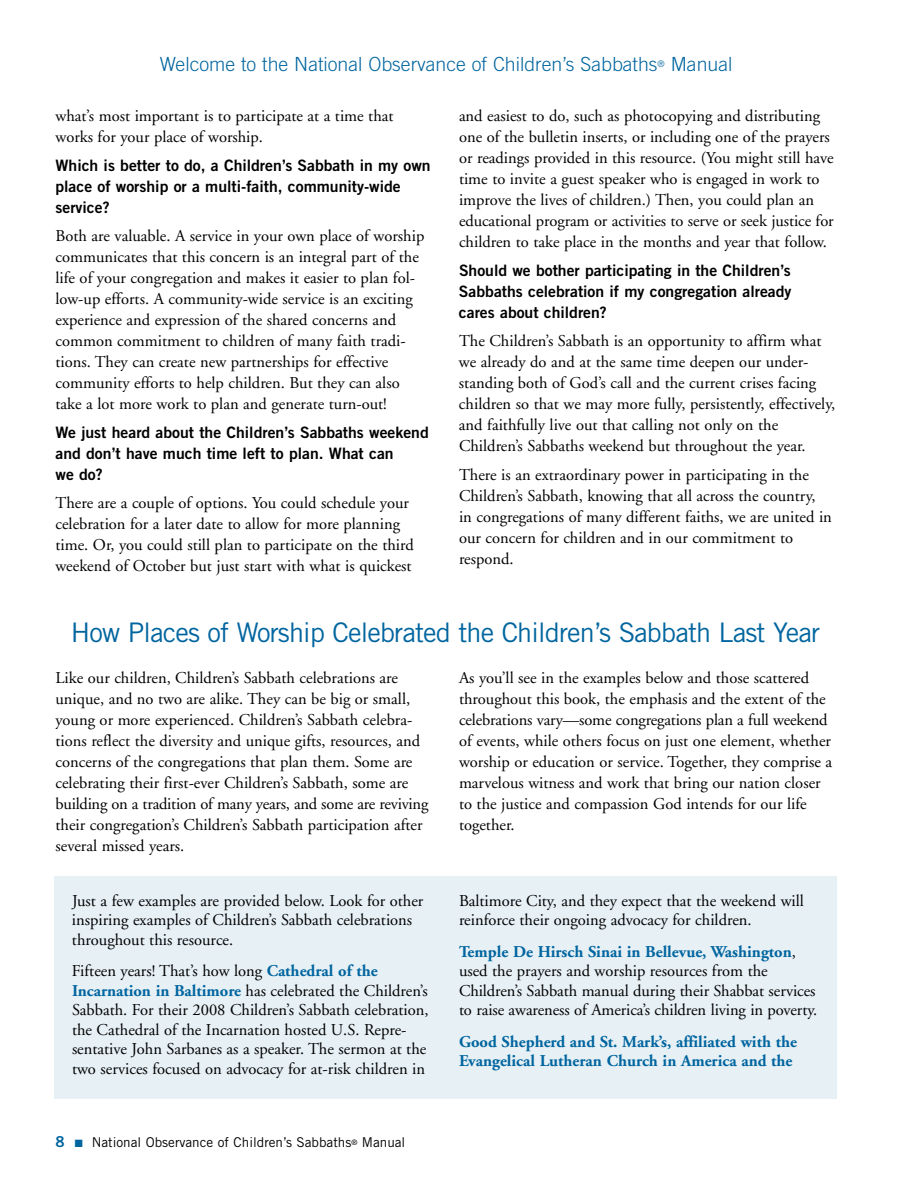
<style>
.page{position:relative;width:918px;height:1188px;background:#fff}
.page>*{position:absolute;margin:0;border:0;box-sizing:border-box;transform-origin:0 0}
.t1{font:27px "Trade Gothic";letter-spacing:-.03em;color:#00659f}
.t2{font:300 19.5px "Trade Gothic";color:#00659f}
.t3{font:16.5px/21px "Adobe Garamond";color:#000}
.t4{font:700 16.5px/19.5px "Adobe Garamond";color:#00659f}
.t5{font:15.75px/21px "Trade Gothic Bold Two";color:#000}
.t6{font:13.5px "Trade Gothic";color:#000}
.s1{font-weight:700;color:#00659f}
.s2{font-family:"Trade Gothic Bold Two";font-size:15px;color:#00659f}
.s3{color:#00659f}
</style>
<div class="page">
<div style="left:54px;top:876px;width:783px;height:223px;background:#e6f0f5"></div>
<p class="t2" style="left:160px;top:57px;width:574px">Welcome to the National Observance of Children’s Sabbaths<sup>®</sup> Manual</p>
<p class="t3" style="left:56px;top:107px;width:340px">what’s most important is to participate at a time that works for your place of worship.</p>
<p class="t5" style="left:55px;top:156px;width:377px">Which is better to do, a Children’s Sabbath in my own place of worship or a multi-faith, community-wide service?</p>
<p class="t3" style="left:55px;top:227px;width:370px">Both are valuable. A service in your own place of worship communicates that this concern is an integral part of the life of your congregation and makes it easier to plan fol&shy;low-up efforts. A community-wide service is an exciting experience and expression of the shared concerns and common commitment to children of many faith tradi&shy;tions. They can create new partnerships for effective community efforts to help children. But they can also take a lot more work to plan and generate turn-out!</p>
<p class="t5" style="left:55px;top:423px;width:375px">We just heard about the Children’s Sabbaths weekend and don’t have much time left to plan. What can<br>we do?</p>
<p class="t3" style="left:56px;top:494px;width:360px">There are a couple of options. You could schedule your celebration for a later date to allow for more planning time. Or, you could still plan to participate on the third weekend of October but just start with what is quickest</p>
<p class="t3" style="left:459px;top:107px;width:376px">and easiest to do, such as photocopying and distributing one of the bulletin inserts, or including one of the prayers or readings provided in this resource. (You might still have time to invite a guest speaker who is engaged in work to improve the lives of children.) Then, you could plan an educational program or activities to serve or seek justice for children to take place in the months and year that follow.</p>
<p class="t5" style="left:459px;top:261px;width:334px;text-align:justify">Should we bother participating in the Children’s Sabbaths celebration if my congregation already cares about children?</p>
<p class="t3" style="left:459px;top:332px;width:378px">The Children’s Sabbath is an opportunity to affirm what we already do and at the same time deepen our under&shy;standing both of God’s call and the current crises facing children so that we may more fully, persistently, effectively, and faithfully live out that calling not only on the Children’s Sabbaths weekend but throughout the year.</p>
<p class="t3" style="left:459px;top:466px;width:374px">There is an extraordinary power in participating in the Children’s Sabbath, knowing that all across the country, in congregations of many different faiths, we are united in our concern for children and in our commitment to respond.</p>
<p class="t1" style="left:71px;top:622px;width:751px">How Places of Worship Celebrated the Children’s Sabbath Last Year</p>
<p class="t3" style="left:56px;top:669px;width:375px">Like our children, Children’s Sabbath celebrations are unique, and no two are alike. They can be big or small, young or more experienced. Children’s Sabbath celebra&shy;tions reflect the diversity and unique gifts, resources, and concerns of the congregations that plan them. Some are celebrating their first-ever Children’s Sabbath, some are building on a tradition of many years, and some are reviving their congregation’s Children’s Sabbath participation after several missed years.</p>
<p class="t3" style="left:459px;top:669px;width:375px">As you’ll see in the examples below and those scattered throughout this book, the emphasis and the extent of the celebrations vary—some congregations plan a full weekend of events, while others focus on just one element, whether worship or education or service. Together, they comprise a marvelous witness and work that bring our nation closer to the justice and compassion God intends for our life together.</p>
<p class="t3" style="left:72px;top:892px;width:353px;line-height:19.5px">Just a few examples are provided below. Look for other inspiring examples of Children’s Sabbath celebrations throughout this resource.</p>
<p class="t3" style="left:72px;top:963px;width:358px;line-height:19.5px">Fifteen years! That’s how long <span class="s1">Cathedral of the Incarnation in Baltimore</span> has celebrated the Children’s Sabbath. For their 2008 Children’s Sabbath celebration, the Cathedral of the Incarnation hosted U.S. Repre&shy;sentative John Sarbanes as a speaker. The sermon at the two services focused on advocacy for at-risk children in</p>
<p class="t3" style="left:459px;top:892px;width:347px;line-height:19.5px">Baltimore City, and they expect that the weekend will reinforce their ongoing advocacy for children.</p>
<p class="t3" style="left:459px;top:943px;width:360px;line-height:19.5px"><span class="s1">Temple De Hirsch Sinai in Bellevue, Washington</span>, used the prayers and worship resources from the Children’s Sabbath manual during their Shabbat services to raise awareness of America’s children living in poverty.</p>
<p class="t4" style="left:459px;top:1033px;width:340px">Good Shepherd and St. Mark’s, affiliated with the<br>Evangelical Lutheran Church in America and the</p>
<p class="t6" style="left:56px;top:1138px;width:351px"><span class="s2">8</span> <span class="s3">■</span> National Observance of Children’s Sabbaths<sup>®</sup> Manual</p>
</div>
